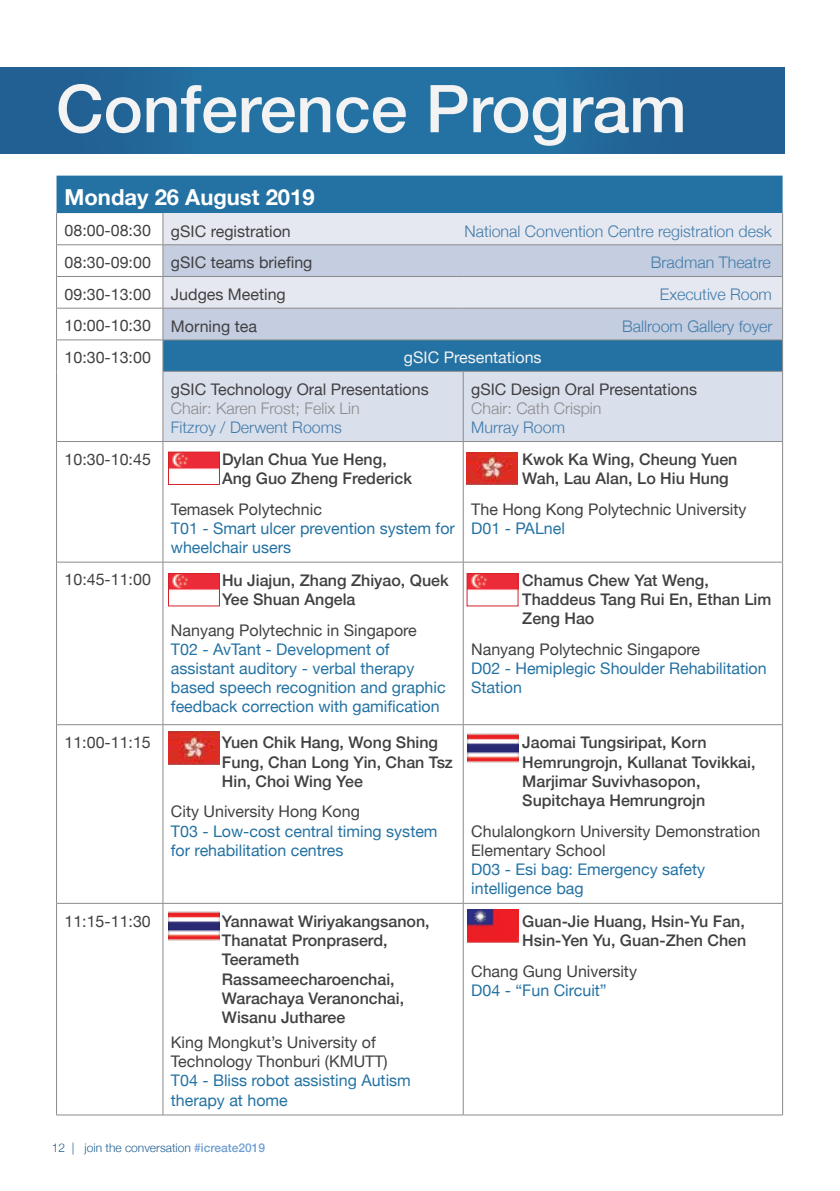
<style>
.page{position:relative;width:840px;height:1191px;background:#fff}
.page>*{position:absolute;margin:0;border:0;box-sizing:border-box;transform-origin:0 0}
.t1{font:500 66px "Helvetica Neue";color:#f3f3f4}
.t2{font:700 22px "Helvetica Neue";color:#fff}
.t3{font:500 16px/19.2px "Helvetica Neue";color:#414042}
.t4{font:16px/19.2px "Helvetica Neue";color:#414042}
.t5{font:16px/19.2px "Helvetica Neue";color:#2372a3}
.t6{font:300 16px "Helvetica Neue";color:#427baa}
.t7{font:300 16px "Helvetica Neue";color:#8b8b8c}
.t8{font:16px "Helvetica Neue";color:#f3f3f4}
.t9{font:300 12px "Helvetica Neue";color:#225f92}
.s1{font-weight:500;color:#709ed3}
</style>
<div class="page">
<svg style="left:56px;top:176px;width:726px;height:195px;fill:#2372a3"></svg>
<div style="left:163px;top:213px;width:618px;height:31px;background:#e5e8f0"></div>
<svg style="left:163px;top:245px;width:618px;height:94px;background:#ced6e4"></svg>
<div style="left:163px;top:372px;width:618px;height:69px;background:#d9dfeb"></div>
<hr style="left:56px;top:213px;width:1px;height:31px;background:#8b8b8c">
<hr style="left:162px;top:213px;width:1px;height:31px;background:#8b8b8c">
<hr style="left:781px;top:213px;width:1px;height:31px;background:#8b8b8c">
<hr style="left:56px;top:244px;width:107px;height:1px;background:#8b8b8c">
<hr style="left:56px;top:245px;width:1px;height:31px;background:#8b8b8c">
<hr style="left:163px;top:244px;width:300px;height:1px;background:#8b8b8c">
<hr style="left:162px;top:245px;width:1px;height:31px;background:#8b8b8c">
<hr style="left:463px;top:244px;width:319px;height:1px;background:#8b8b8c">
<hr style="left:781px;top:245px;width:1px;height:31px;background:#8b8b8c">
<hr style="left:56px;top:276px;width:107px;height:1px;background:#8b8b8c">
<hr style="left:56px;top:277px;width:1px;height:31px;background:#8b8b8c">
<hr style="left:163px;top:276px;width:300px;height:1px;background:#8b8b8c">
<hr style="left:162px;top:277px;width:1px;height:31px;background:#8b8b8c">
<hr style="left:463px;top:276px;width:319px;height:1px;background:#8b8b8c">
<hr style="left:781px;top:277px;width:1px;height:31px;background:#8b8b8c">
<hr style="left:56px;top:308px;width:107px;height:1px;background:#8b8b8c">
<hr style="left:56px;top:308px;width:1px;height:32px;background:#8b8b8c">
<hr style="left:163px;top:308px;width:300px;height:1px;background:#8b8b8c">
<hr style="left:162px;top:308px;width:1px;height:32px;background:#8b8b8c">
<hr style="left:463px;top:308px;width:319px;height:1px;background:#8b8b8c">
<hr style="left:781px;top:308px;width:1px;height:32px;background:#8b8b8c">
<hr style="left:56px;top:339px;width:107px;height:1px;background:#8b8b8c">
<hr style="left:56px;top:340px;width:1px;height:31px;background:#8b8b8c">
<hr style="left:163px;top:339px;width:300px;height:1px;background:#8b8b8c">
<hr style="left:162px;top:340px;width:1px;height:31px;background:#8b8b8c">
<hr style="left:463px;top:339px;width:319px;height:1px;background:#8b8b8c">
<hr style="left:781px;top:340px;width:1px;height:31px;background:#8b8b8c">
<hr style="left:56px;top:371px;width:1px;height:70px;background:#8b8b8c">
<hr style="left:163px;top:371px;width:300px;height:1px;background:#8b8b8c">
<hr style="left:162px;top:371px;width:1px;height:70px;background:#8b8b8c">
<hr style="left:463px;top:371px;width:319px;height:1px;background:#8b8b8c">
<hr style="left:462px;top:371px;width:1px;height:70px;background:#8b8b8c">
<hr style="left:781px;top:371px;width:1px;height:70px;background:#8b8b8c">
<hr style="left:56px;top:441px;width:107px;height:1px;background:#8b8b8c">
<hr style="left:56px;top:442px;width:1px;height:120px;background:#8b8b8c">
<hr style="left:163px;top:441px;width:300px;height:1px;background:#8b8b8c">
<hr style="left:162px;top:442px;width:1px;height:120px;background:#8b8b8c">
<hr style="left:463px;top:441px;width:319px;height:1px;background:#8b8b8c">
<hr style="left:462px;top:442px;width:1px;height:120px;background:#8b8b8c">
<hr style="left:781px;top:442px;width:1px;height:120px;background:#8b8b8c">
<hr style="left:56px;top:562px;width:107px;height:1px;background:#8b8b8c">
<hr style="left:56px;top:562px;width:1px;height:162px;background:#8b8b8c">
<hr style="left:163px;top:562px;width:300px;height:1px;background:#8b8b8c">
<hr style="left:162px;top:562px;width:1px;height:162px;background:#8b8b8c">
<hr style="left:463px;top:562px;width:319px;height:1px;background:#8b8b8c">
<hr style="left:462px;top:562px;width:1px;height:162px;background:#8b8b8c">
<hr style="left:781px;top:562px;width:1px;height:162px;background:#8b8b8c">
<hr style="left:56px;top:724px;width:107px;height:1px;background:#8b8b8c">
<hr style="left:56px;top:725px;width:1px;height:178px;background:#8b8b8c">
<hr style="left:163px;top:724px;width:300px;height:1px;background:#8b8b8c">
<hr style="left:162px;top:725px;width:1px;height:178px;background:#8b8b8c">
<hr style="left:463px;top:724px;width:319px;height:1px;background:#8b8b8c">
<hr style="left:462px;top:725px;width:1px;height:178px;background:#8b8b8c">
<hr style="left:781px;top:725px;width:1px;height:178px;background:#8b8b8c">
<hr style="left:56px;top:903px;width:107px;height:1px;background:#8b8b8c">
<hr style="left:56px;top:903px;width:1px;height:211px;background:#8b8b8c">
<hr style="left:163px;top:903px;width:300px;height:1px;background:#8b8b8c">
<hr style="left:162px;top:903px;width:1px;height:211px;background:#8b8b8c">
<hr style="left:463px;top:903px;width:319px;height:1px;background:#8b8b8c">
<hr style="left:462px;top:903px;width:1px;height:211px;background:#8b8b8c">
<hr style="left:781px;top:903px;width:1px;height:211px;background:#8b8b8c">
<hr style="left:56px;top:1114px;width:107px;height:1px;background:#8b8b8c">
<hr style="left:163px;top:1114px;width:300px;height:1px;background:#8b8b8c">
<hr style="left:463px;top:1114px;width:319px;height:1px;background:#8b8b8c">
<div style="left:0;top:67px;width:784px;height:86px;background:linear-gradient(to right,#236b9d,#23699b)"></div>
<img style="left:170px;top:454px;width:47px;height:16px">
<div style="left:168px;top:452px;width:51px;height:33px;border:1px solid #d2232a"></div>
<img style="left:466px;top:452px;width:51px;height:32px">
<img style="left:169px;top:732px;width:50px;height:32px">
<img style="left:467px;top:733px;width:51px;height:30px">
<img style="left:169px;top:911px;width:50px;height:30px">
<img style="left:467px;top:910px;width:51px;height:32px">
<img style="left:170px;top:575px;width:47px;height:16px">
<div style="left:168px;top:573px;width:51px;height:33px;border:1px solid #d2232a"></div>
<img style="left:468px;top:575px;width:48px;height:16px">
<div style="left:466px;top:573px;width:52px;height:33px;border:1px solid #d2232a"></div>
<h1 class="t1" style="left:56px;top:56px;width:631px">Conference Program</h1>
<h2 class="t2" style="left:64px;top:180px;width:251px">Monday 26 August 2019</h2>
<p class="t4" style="left:64px;top:222px;width:88px">08:00-08:30</p>
<p class="t4" style="left:171px;top:222px;width:121px">gSIC registration</p>
<p class="t6" style="left:464px;top:218px;width:309px">National Convention Centre registration desk</p>
<p class="t4" style="left:64px;top:254px;width:88px">08:30-09:00</p>
<p class="t4" style="left:171px;top:254px;width:143px">gSIC teams briefing</p>
<p class="t6" style="left:650px;top:250px;width:121px">Bradman Theatre</p>
<p class="t4" style="left:64px;top:285px;width:88px">09:30-13:00</p>
<p class="t4" style="left:171px;top:285px;width:116px">Judges Meeting</p>
<p class="t6" style="left:659px;top:281px;width:114px">Executive Room</p>
<p class="t4" style="left:64px;top:317px;width:88px">10:00-10:30</p>
<p class="t4" style="left:171px;top:317px;width:87px">Morning tea</p>
<p class="t6" style="left:621px;top:313px;width:152px">Ballroom Gallery foyer</p>
<p class="t4" style="left:64px;top:349px;width:88px">10:30-13:00</p>
<p class="t8" style="left:404px;top:346px;width:139px">gSIC Presentations</p>
<p class="t4" style="left:171px;top:380px;width:259px">gSIC Technology Oral Presentations</p>
<p class="t7" style="left:171px;top:395px;width:190px">Chair: Karen Frost; Felix Lin</p>
<p class="t6" style="left:171px;top:414px;width:172px">Fitzroy / Derwent Rooms</p>
<p class="t4" style="left:471px;top:380px;width:227px">gSIC Design Oral Presentations</p>
<p class="t7" style="left:471px;top:395px;width:132px">Chair: Cath Crispin</p>
<p class="t6" style="left:471px;top:415px;width:95px">Murray Room</p>
<p class="t4" style="left:64px;top:450px;width:88px">10:30-10:45</p>
<p class="t3" style="left:222px;top:448px;width:191px">Dylan Chua Yue Heng,<br>Ang Guo Zheng Frederick</p>
<p class="t4" style="left:171px;top:500px;width:152px">Temasek Polytechnic</p>
<p class="t5" style="left:171px;top:520px;width:285px">T01 - Smart ulcer prevention system for wheelchair users</p>
<p class="t4" style="left:64px;top:571px;width:88px">10:45-11:00</p>
<p class="t3" style="left:222px;top:569px;width:228px">Hu Jiajun, Zhang Zhiyao, Quek<br>Yee Shuan Angela</p>
<p class="t4" style="left:171px;top:621px;width:247px">Nanyang Polytechnic in Singapore</p>
<p class="t5" style="left:171px;top:640px;width:276px">T02 - AvTant - Development of assistant auditory - verbal therapy based speech recognition and graphic feedback correction with gamification</p>
<p class="t4" style="left:64px;top:733px;width:88px">11:00-11:15</p>
<p class="t3" style="left:222px;top:731px;width:232px">Yuen Chik Hang, Wong Shing<br>Fung, Chan Long Yin, Chan Tsz<br>Hin, Choi Wing Yee</p>
<p class="t4" style="left:171px;top:803px;width:190px">City University Hong Kong</p>
<p class="t5" style="left:171px;top:822px;width:268px">T03 - Low-cost central timing system for rehabilitation centres</p>
<p class="t4" style="left:64px;top:912px;width:88px">11:15-11:30</p>
<p class="t3" style="left:222px;top:910px;width:209px">Yannawat Wiriyakangsanon,<br>Thanatat Pronpraserd,<br>Teerameth<br>Rassameecharoenchai,<br>Warachaya Veranonchai,<br>Wisanu Jutharee</p>
<p class="t4" style="left:171px;top:1033px;width:218px">King Mongkut’s University of<br>Technology Thonburi (KMUTT)</p>
<p class="t5" style="left:171px;top:1072px;width:241px">T04 - Bliss robot assisting Autism therapy at home</p>
<p class="t9" style="left:52px;top:1138px;width:215px">12 | join the conversation <span class="s1">#icreate2019</span></p>
<p class="t3" style="left:522px;top:448px;width:216px">Kwok Ka Wing, Cheung Yuen<br>Wah, Lau Alan, Lo Hiu Hung</p>
<p class="t4" style="left:471px;top:500px;width:276px">The Hong Kong Polytechnic University</p>
<p class="t5" style="left:471px;top:520px;width:95px">D01 - PALnel</p>
<p class="t3" style="left:522px;top:569px;width:250px">Chamus Chew Yat Weng,<br>Thaddeus Tang Rui En, Ethan Lim<br>Zeng Hao</p>
<p class="t4" style="left:471px;top:640px;width:230px">Nanyang Polytechnic Singapore</p>
<p class="t5" style="left:471px;top:659px;width:297px">D02 - Hemiplegic Shoulder Rehabilitation<br>Station</p>
<p class="t3" style="left:522px;top:731px;width:234px">Jaomai Tungsiripat, Korn<br>Hemrungrojn, Kullanat Tovikkai,<br>Marjimar Suvivhasopon,<br>Supitchaya Hemrungrojn</p>
<p class="t4" style="left:471px;top:822px;width:290px">Chulalongkorn University Demonstration<br>Elementary School</p>
<p class="t5" style="left:471px;top:860px;width:235px">D03 - Esi bag: Emergency safety intelligence bag</p>
<p class="t3" style="left:522px;top:910px;width:225px">Guan-Jie Huang, Hsin-Yu Fan,<br>Hsin-Yen Yu, Guan-Zhen Chen</p>
<p class="t4" style="left:471px;top:962px;width:167px">Chang Gung University</p>
<p class="t5" style="left:471px;top:981px;width:137px">D04 - “Fun Circuit”</p>
</div>
